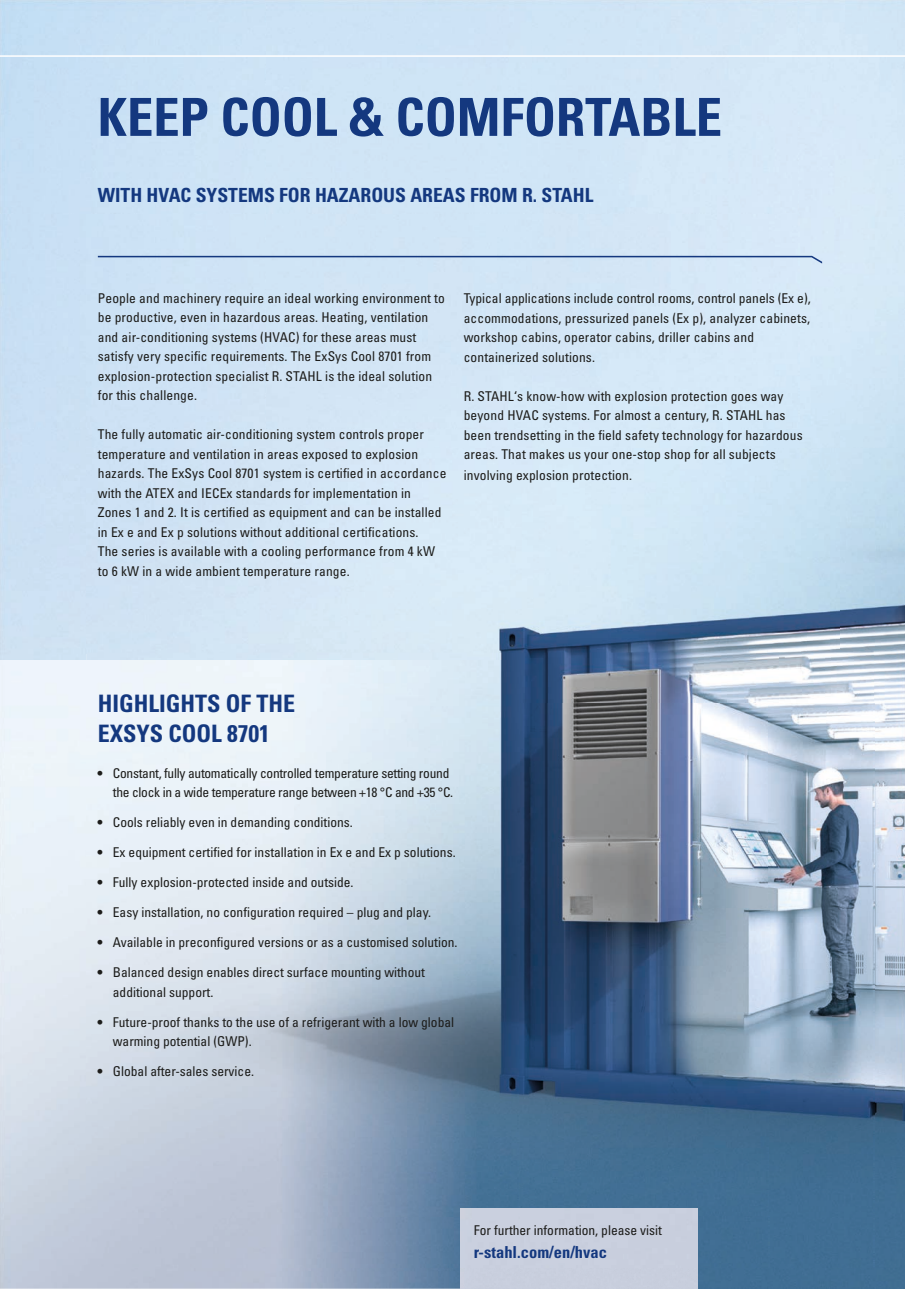
<style>
.page{position:relative;width:905px;height:1289px;background:#fff}
.page>*{position:absolute;margin:0;border:0;box-sizing:border-box;transform-origin:0 0}
.t1{font:700 condensed 52.5px "Univers LT Pro";color:#14387f}
.t2{font:700 condensed 24px/30px "Univers LT Pro";color:#14387f}
.t3{font:700 condensed 19.5px "Univers LT Pro";color:#14387f}
.t4{font:700 condensed 16.5px "Univers LT Pro";color:#14387f}
.t5{font:condensed 13.5px/19.5px "Univers LT Pro";letter-spacing:.01em;color:#1d1d1b}
.t6{font:condensed 13.5px/19.5px "Univers LT Pro";letter-spacing:-.02em;color:#1d1d1b;text-align:right}
</style>
<div class="page">
<img style="left:461px;top:1267px;width:444px;height:21px">
<svg style="left:0;top:55px;width:905px;height:8px"></svg>
<img style="left:840px;top:159px;width:65px;height:489px">
<svg style="left:0;top:1288px;width:461px;height:1px"></svg>
<img style="left:0;top:1236px;width:461px;height:52px">
<hr style="left:461px;top:1288px;width:58px;height:1px;background:#c8cedd">
<img style="left:87px;top:448px;width:787px;height:256px">
<img style="left:873px;top:648px;width:32px;height:619px">
<img style="left:519px;top:704px;width:249px;height:512px">
<img style="left:768px;top:704px;width:106px;height:563px">
<div style="left:698px;top:1216px;width:71px;height:51px;background:#406e93"></div>
<img style="left:87px;top:660px;width:240px;height:607px">
<img style="left:327px;top:660px;width:192px;height:557px">
<img style="left:327px;top:1217px;width:134px;height:50px">
<div style="left:461px;top:1208px;width:237px;height:59px;background:#cad0df"></div>
<svg style="left:98px;top:256px;width:724px;height:7px;background:#acc3de"></svg>
<h1 class="t1" style="left:98px;top:85px;width:625px">KEEP COOL &amp; COMFORTABLE</h1>
<h3 class="t3" style="left:98px;top:183px;width:497px">WITH HVAC SYSTEMS FOR HAZAROUS AREAS FROM R. STAHL</h3>
<p class="t5" style="left:98px;top:288px;width:348px">People and machinery require an ideal working environment to be productive, even in hazardous areas. Heating, ventilation and air-conditioning systems (HVAC) for these areas must satisfy very specific requirements. The ExSys Cool 8701 from explosion-protection specialist R. STAHL is the ideal solution for this challenge.</p>
<p class="t5" style="left:98px;top:424px;width:350px">The fully automatic air-conditioning system controls proper temperature and ventilation in areas exposed to explosion hazards. The ExSys Cool 8701 system is certified in accordance with the ATEX and IECEx standards for implementation in Zones 1 and 2. It is certified as equipment and can be installed in Ex e and Ex p solutions without additional certifications.<br>The series is available with a cooling performance from 4 kW to 6 kW in a wide ambient temperature range.</p>
<p class="t5" style="left:463px;top:288px;width:348px">Typical applications include control rooms, control panels (Ex e), accommodations, pressurized panels (Ex p), analyzer cabinets, workshop cabins, operator cabins, driller cabins and containerized solutions.</p>
<p class="t5" style="left:463px;top:386px;width:340px">R. STAHL‘s know-how with explosion protection goes way beyond HVAC systems. For almost a century, R. STAHL has been trendsetting in the field safety technology for hazardous areas. That makes us your one-stop shop for all subjects</p>
<p class="t5" style="left:463px;top:465px;width:170px">involving explosion protection.</p>
<h2 class="t2" style="left:98px;top:688px;width:199px">HIGHLIGHTS OF THE<br>EXSYS COOL 8701</h2>
<p class="t6" style="left:98px;top:763px;width:357px">• Constant, fully automatically controlled temperature setting round the clock in a wide temperature range between +18 °C and +35 °C.</p>
<p class="t5" style="left:98px;top:812px;width:256px">• Cools reliably even in demanding conditions.</p>
<p class="t5" style="left:98px;top:842px;width:359px">• Ex equipment certified for installation in Ex e and Ex p solutions.</p>
<p class="t5" style="left:98px;top:872px;width:257px">• Fully explosion-protected inside and outside.</p>
<p class="t5" style="left:98px;top:902px;width:335px">• Easy installation, no configuration required – plug and play.</p>
<p class="t5" style="left:98px;top:932px;width:361px">• Available in preconfigured versions or as a customised solution.</p>
<p class="t5" style="left:113px;top:962px;width:313px;text-indent:-15px">• Balanced design enables direct surface mounting without additional support.</p>
<p class="t5" style="left:113px;top:1011px;width:343px;text-indent:-15px">• Future-proof thanks to the use of a refrigerant with a low global warming potential (GWP).</p>
<p class="t5" style="left:98px;top:1061px;width:158px">• Global after-sales service.</p>
<p class="t5" style="left:474px;top:1220px;width:190px">For further information, please visit</p>
<p class="t4" style="left:474px;top:1241px;width:135px">r-stahl.com/en/hvac</p>
</div>
